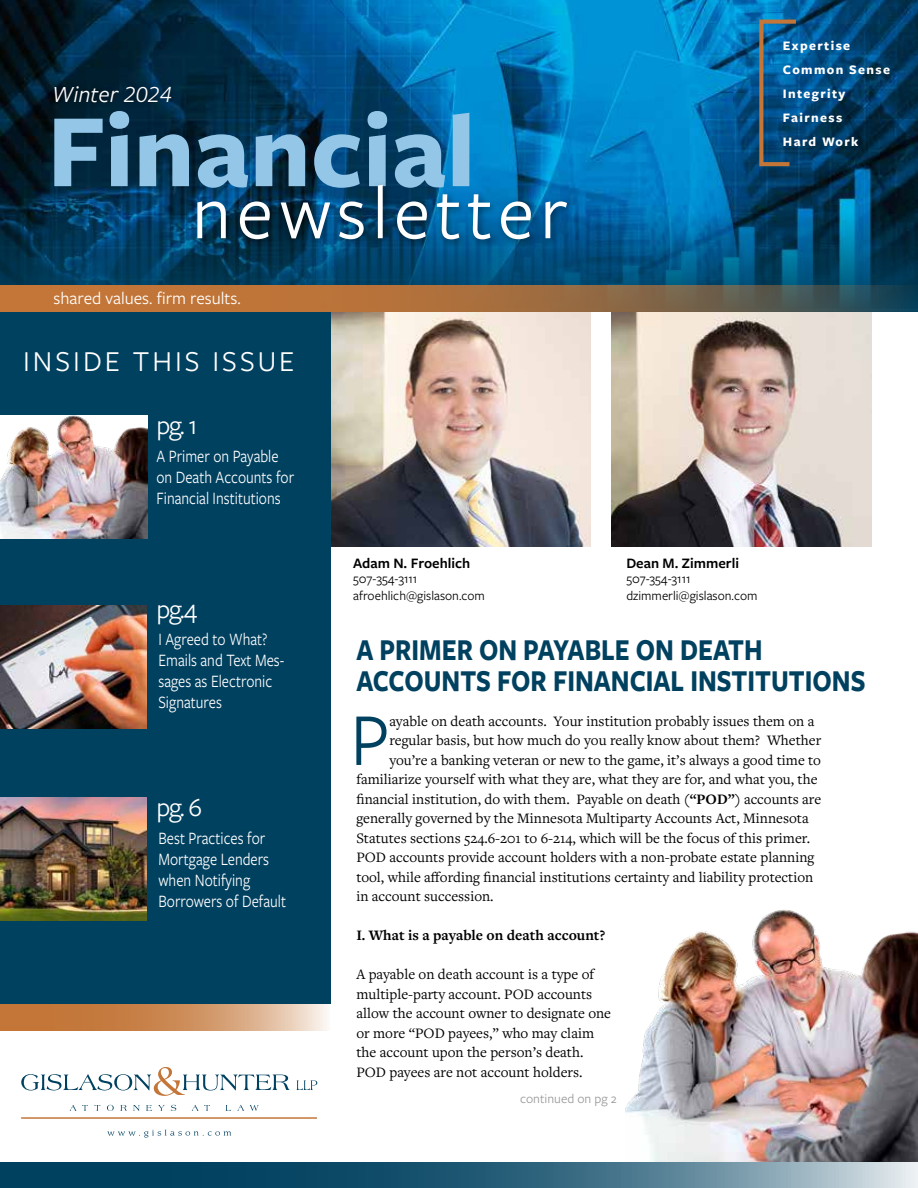
<style>
.page{position:relative;width:918px;height:1188px;background:#fff}
.page>*{position:absolute;margin:0;border:0;box-sizing:border-box;transform-origin:0 0}
.t1{font:700 108px "Freight Sans Pro";color:#94c6e8}
.t2{font:78px "Freight Sans Pro";letter-spacing:.07em;color:#fff}
.t3{font:77.4px "Freight Sans Pro";color:#004160}
.t4{font:700 31.5px/31.5px "Freight Sans Pro";color:#004160;scale:.84 1}
.t5{font:30px "Freight Sans Pro";letter-spacing:.1em;color:#fff}
.t6{font:27.15px "Freight Sans Pro";color:#fff}
.t7{font:italic 24px "Freight Sans Pro";color:#fff}
.t8{font:18px/21px "Freight Sans Pro";color:#fff;scale:.85 1}
.t9{font:18px "Freight Sans Pro";color:#fff}
.t10{font:15px/19.5px "Freight Text Pro";color:#000001}
.t11{font:700 15px "Freight Text Pro";color:#000001}
.t12{font:600 15px "Freight Sans Pro";color:#000001}
.t13{font:13.5px/16.5px "Freight Sans Pro";color:#000001}
.t14{font:700 13.5px/24px "Freight Sans Pro";letter-spacing:.1em;color:#fff}
.t15{font:13.5px "Freight Sans Pro";color:#989998}
.s1{font-weight:700}
</style>
<div class="page">
<img style="left:330px;top:312px;width:261px;height:235px">
<img style="left:611px;top:312px;width:261px;height:235px">
<div style="left:0;top:311px;width:330px;height:693px;background:#004160"></div>
<img style="left:0;top:0;width:918px;height:212px">
<svg style="left:0;top:212px;width:918px;height:73px;background:#01476f"></svg>
<svg style="left:0;top:1162px;width:918px;height:26px;background:#3a6c84"></svg>
<svg style="left:107px;top:1130px;width:124px;height:8px"></svg>
<svg style="left:21px;top:1067px;width:269px;height:29px"></svg>
<svg style="left:296px;top:1080px;width:21px;height:10px"></svg>
<svg style="left:70px;top:1105px;width:18px;height:6px"></svg>
<svg style="left:94px;top:1105px;width:6px;height:6px"></svg>
<svg style="left:107px;top:1105px;width:7px;height:6px"></svg>
<svg style="left:120px;top:1105px;width:7px;height:6px"></svg>
<svg style="left:133px;top:1105px;width:7px;height:6px"></svg>
<svg style="left:146px;top:1105px;width:6px;height:6px"></svg>
<svg style="left:158px;top:1105px;width:7px;height:6px"></svg>
<svg style="left:171px;top:1105px;width:5px;height:6px"></svg>
<svg style="left:192px;top:1105px;width:18px;height:6px"></svg>
<svg style="left:225px;top:1105px;width:6px;height:6px"></svg>
<svg style="left:237px;top:1105px;width:7px;height:6px"></svg>
<svg style="left:250px;top:1105px;width:9px;height:6px"></svg>
<hr style="left:21px;top:1117px;width:296px;height:2px;background:#c37638">
<div style="left:192px;top:180px;width:384px;height:69px;background:#000001;opacity:.5"></div>
<div style="left:48px;top:79px;width:130px;height:30px;background:#000001;opacity:.76"></div>
<img style="left:0;top:415px;width:147px;height:123px">
<img style="left:0;top:605px;width:147px;height:123px">
<img style="left:0;top:798px;width:147px;height:123px">
<svg style="left:757px;top:17px;width:43px;height:151px;background:#1b5a84"></svg>
<svg style="left:0;top:285px;width:918px;height:27px;background:#946942"></svg>
<svg style="left:0;top:1004px;width:327px;height:27px;background:#d09667"></svg>
<img style="left:626px;top:910px;width:292px;height:252px">
<h3 class="t7" style="left:52px;top:78px;width:121px">Winter 2024</h3>
<h1 class="t1" style="left:47px;top:77px;width:430px">Financial</h1>
<h2 class="t2" style="left:192px;top:161px;width:377px">newsletter</h2>
<p class="t9" style="left:54px;top:286px;width:189px">shared values. firm results.</p>
<h3 class="t5" style="left:23px;top:341px;width:273px">INSIDE THIS ISSUE</h3>
<h3 class="t6" style="left:156px;top:407px;width:42px">pg. 1</h3>
<p class="t8" style="left:156px;top:444px;width:163px">A Primer on Payable on Death Accounts for<br>Financial Institutions</p>
<h3 class="t6" style="left:156px;top:591px;width:43px">pg.4</h3>
<p class="t12" style="left:353px;top:553px;width:119px">Adam N. Froehlich</p>
<p class="t13" style="left:353px;top:570px;width:133px">507-354-3111 afroehlich@gislason.com</p>
<p class="t14" style="left:783px;top:33px;width:109px">Expertise<br>Common Sense<br>Integrity<br>Fairness<br>Hard Work</p>
<p class="t12" style="left:626px;top:553px;width:114px">Dean M. Zimmerli</p>
<p class="t13" style="left:626px;top:570px;width:133px">507-354-3111 dzimmerli@gislason.com</p>
<p class="t8" style="left:158px;top:628px;width:150px">I Agreed to What?<br>Emails and Text Mes&shy;sages as Electronic<br>Signatures</p>
<h3 class="t6" style="left:156px;top:790px;width:47px">pg. 6</h3>
<p class="t8" style="left:158px;top:827px;width:152px">Best Practices for<br>Mortgage Lenders when Notifying<br>Borrowers of Default</p>
<h3 class="t4" style="left:356px;top:632px;width:608px">A PRIMER ON PAYABLE ON DEATH<br>ACCOUNTS FOR FINANCIAL INSTITUTIONS</h3>
<h3 class="t3" style="left:350px;top:688px;width:40px">P</h3>
<p class="t10" style="left:389px;top:711px;width:427px">ayable on death accounts. Your institution probably issues them on a</p>
<p class="t10" style="left:389px;top:730px;width:433px">regular basis, but how much do you really know about them? Whether</p>
<p class="t10" style="left:389px;top:750px;width:433px">you’re a banking veteran or new to the game, it’s always a good time to</p>
<p class="t10" style="left:356px;top:769px;width:463px">familiarize yourself with what they are, what they are for, and what you, the</p>
<p class="t10" style="left:356px;top:789px;width:466px">financial institution, do with them. Payable on death <span class="s1">(“POD”)</span> accounts are</p>
<p class="t10" style="left:356px;top:808px;width:454px">generally governed by the Minnesota Multiparty Accounts Act, Minnesota</p>
<p class="t10" style="left:356px;top:828px;width:455px">Statutes sections 524.6-201 to 6-214, which will be the focus of this primer.</p>
<p class="t10" style="left:356px;top:847px;width:459px">POD accounts provide account holders with a non-probate estate planning</p>
<p class="t10" style="left:356px;top:867px;width:458px">tool, while affording financial institutions certainty and liability protection</p>
<p class="t10" style="left:356px;top:886px;width:139px">in account succession.</p>
<p class="t11" style="left:356px;top:926px;width:251px">I. What is a payable on death account?</p>
<p class="t10" style="left:356px;top:964px;width:256px">A payable on death account is a type of multiple-party account. POD accounts allow the account owner to designate one or more “POD payees,” who may claim the account upon the person’s death.<br>POD payees are not account holders.</p>
<p class="t15" style="left:520px;top:1089px;width:98px">continued on pg 2</p>
</div>
